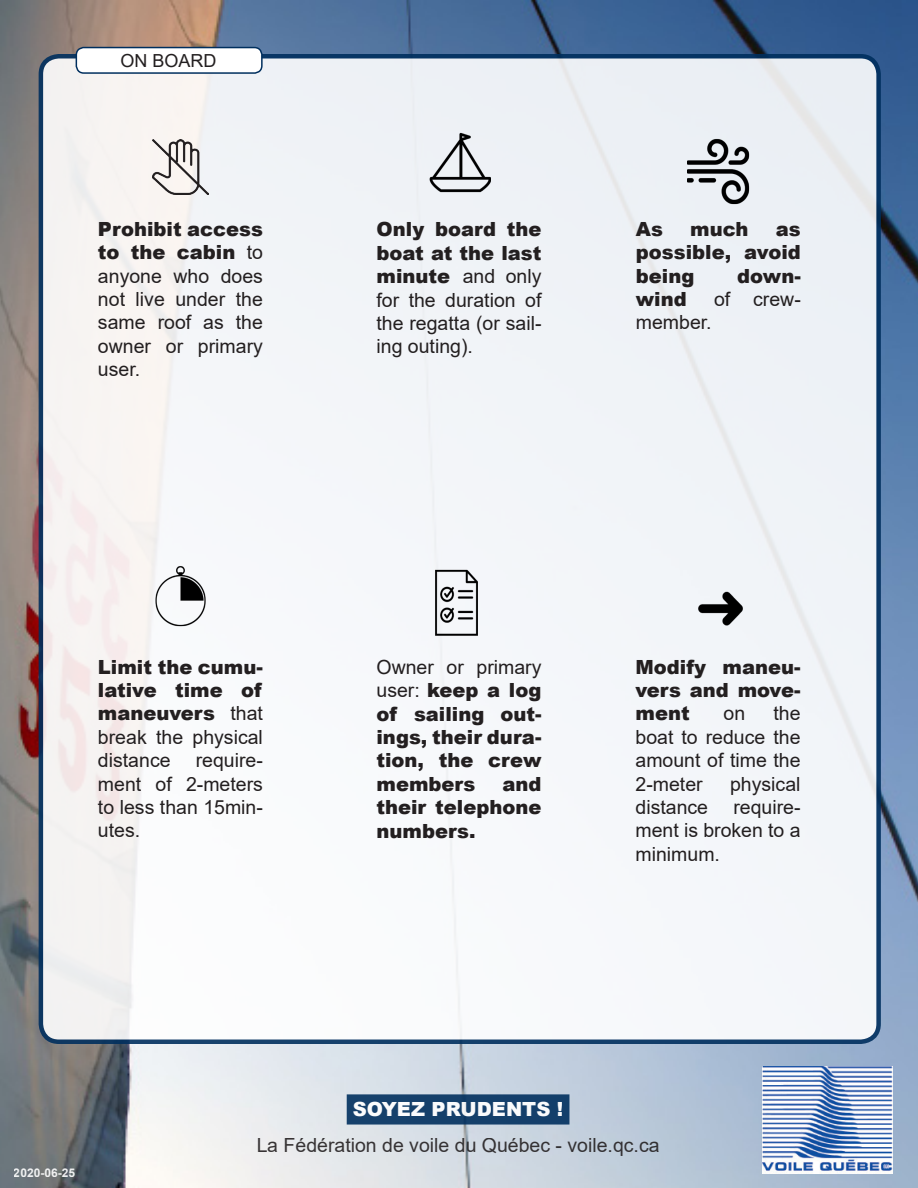
<style>
.page{position:relative;width:918px;height:1188px;background:#fff}
.page>*{position:absolute;margin:0;border:0;box-sizing:border-box;transform-origin:0 0}
.Paragraph_Style_1{font:19.5px/23.4px "Arial";color:#231f20;text-align:justify}
.Paragraph_Style_1-2{font:900 19.5px/23.4px "Arial";color:#231f20;text-align:justify}
.t1{font:900 19.5px "Arial";color:#fff}
.t2{font:18px "Arial";color:#231f20}
.t3{font:700 12px "Arial";color:#fff}
.s1{font-weight:900}
.s2{font-weight:400}
</style>
<div class="page">
<img style="left:0;top:0;width:918px;height:1188px">
<img style="left:763px;top:1066px;width:129px;height:108px">
<div style="left:349px;top:1097px;width:218px;height:25px;background:#15406b"></div>
<div style="left:347px;top:1094px;width:222px;height:31px;border:4px solid #002f5e"></div>
<div style="left:41px;top:56px;width:838px;height:986px;background:#f4f5f8;border-radius:18px"></div>
<div style="left:39px;top:54px;width:842px;height:990px;border:4px solid #002f5e;border-radius:18px"></div>
<div style="left:76px;top:48px;width:186px;height:25px;background:#fff;border-radius:8px"></div>
<div style="left:76px;top:47px;width:187px;height:27px;border:2px solid #002f5e;border-radius:8px"></div>
<img style="left:153px;top:139px;width:55px;height:55px">
<img style="left:429px;top:132px;width:61px;height:61px">
<img style="left:435px;top:569px;width:43px;height:67px">
<img style="left:155px;top:566px;width:51px;height:61px">
<img style="left:688px;top:138px;width:61px;height:67px">
<img style="left:698px;top:591px;width:45px;height:35px">
<p class="t2" style="left:121px;top:48px;width:98px">ON BOARD</p>
<p class="Paragraph_Style_1" style="left:98px;top:217px;width:167px"><span class="s1">Prohibit access to the cabin</span> to anyone who does not live under the same roof as the owner or primary user.</p>
<p class="Paragraph_Style_1" style="left:376px;top:218px;width:167px"><span class="s1">Only board the boat at the last minute</span> and only for the duration of the regatta (or sail&shy;ing outing).</p>
<p class="Paragraph_Style_1-2" style="left:636px;top:217px;width:29px">As</p>
<p class="Paragraph_Style_1-2" style="left:690px;top:217px;width:60px">much</p>
<p class="Paragraph_Style_1-2" style="left:636px;top:217px;width:167px;text-indent:140px">as possible, avoid being</p>
<p class="Paragraph_Style_1-2" style="left:737px;top:263px;width:65px">down-</p>
<p class="Paragraph_Style_1-2" style="left:636px;top:287px;width:52px">wind</p>
<p class="Paragraph_Style_1" style="left:714px;top:287px;width:88px">of crew-</p>
<p class="Paragraph_Style_1" style="left:636px;top:311px;width:77px">member.</p>
<p class="Paragraph_Style_1-2" style="left:98px;top:654px;width:167px">Limit the cumu&shy;lative time of maneuvers <span class="s2">that break the physical distance</span></p>
<p class="Paragraph_Style_1" style="left:98px;top:749px;width:166px;text-indent:98px">require&shy;ment of 2-meters to less than 15min&shy;utes.</p>
<p class="Paragraph_Style_1-2" style="left:376px;top:655px;width:167px"><span class="s2">Owner or primary user:</span> keep a log of sailing out&shy;ings, their dura&shy;tion, the crew members</p>
<p class="Paragraph_Style_1-2" style="left:376px;top:772px;width:167px;text-indent:126px">and their telephone numbers.</p>
<p class="Paragraph_Style_1-2" style="left:636px;top:654px;width:166px">Modify maneu&shy;vers and move&shy;ment</p>
<p class="Paragraph_Style_1" style="left:636px;top:702px;width:167px;text-indent:138px">the boat to reduce the amount of time the 2-meter</p>
<p class="Paragraph_Style_1" style="left:724px;top:702px;width:23px">on</p>
<p class="Paragraph_Style_1" style="left:730px;top:772px;width:72px">physical</p>
<p class="Paragraph_Style_1" style="left:636px;top:795px;width:74px">distance</p>
<p class="Paragraph_Style_1" style="left:636px;top:795px;width:166px;text-indent:98px">require&shy;ment is broken to a minimum.</p>
<p class="t3" style="left:14px;top:1164px;width:63px">2020-06-25</p>
<p class="t1" style="left:353px;top:1095px;width:212px">SOYEZ PRUDENTS !</p>
<p class="Paragraph_Style_1" style="left:256px;top:1134px;width:405px">La Fédération de voile du Québec - voile.qc.ca</p>
</div>
